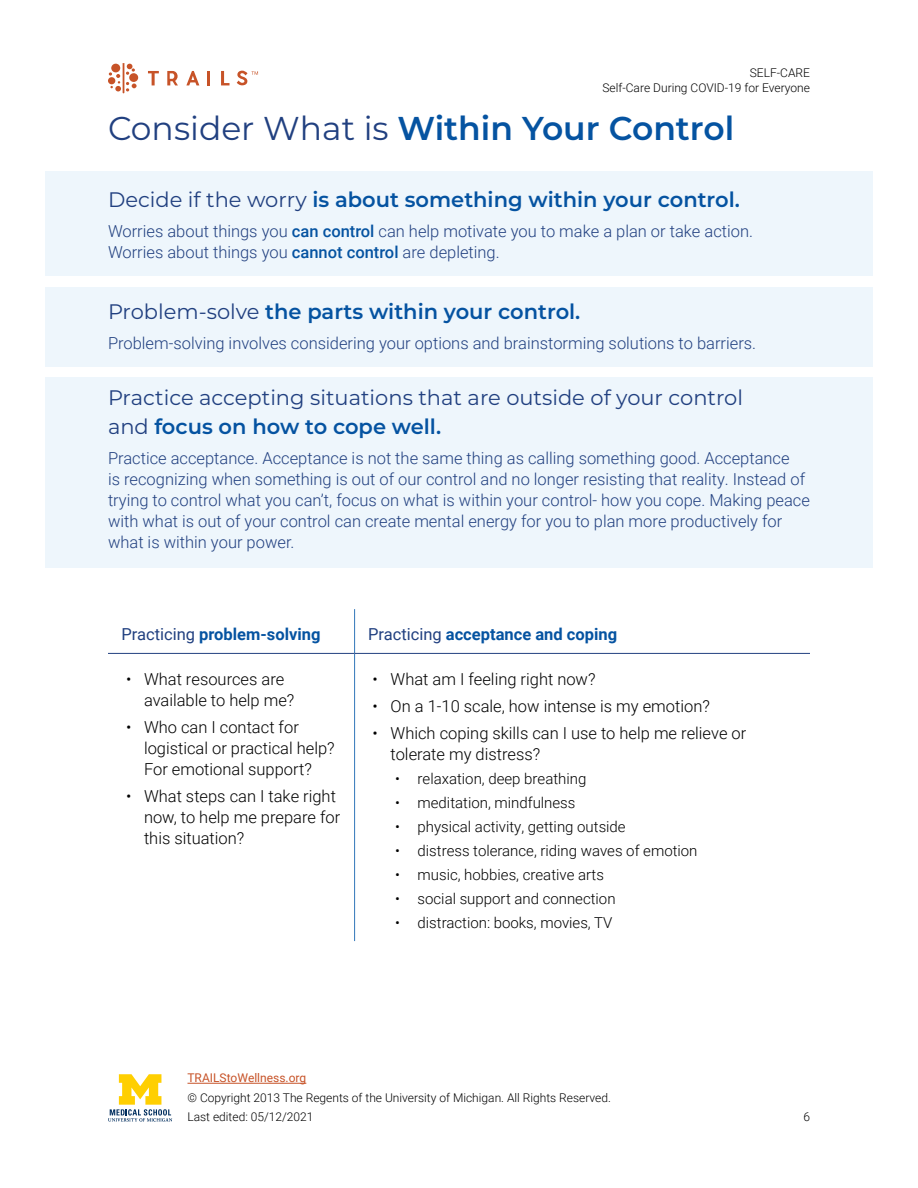
<style>
.page{position:relative;width:918px;height:1188px;background:#fff}
.page>*{position:absolute;margin:0;border:0;box-sizing:border-box;transform-origin:0 0}
.Paragraph_Heading{font:600 33px "Montserrat";color:#0553a1}
.Paragraph_Heading-2{font:600 21px "Montserrat";color:#0553a1}
.Paragraph_Heading-3{font:21px/28.8px "Montserrat";color:#214080}
.t1{font:300 16.5px/21px "Roboto";color:#214080}
.Bulleted_List{font:300 16.5px/21px "Roboto";color:#000}
.Paragraph_Heading-4{font:700 16.5px "Roboto";color:#0553a1}
.t2{font:300 15px "Roboto";color:#000}
.t3{font:300 12px/14.4px "Roboto";color:#000;text-align:right}
.t4{font:12px "Roboto";color:#c75328}
.s1{font-weight:400;color:#214080}
.s2{font-weight:500;color:#0553a1}
.s3{font-weight:600;color:#0553a1}
</style>
<div class="page">
<hr style="left:123px;top:63px;width:1px;height:30px;background:#c75328">
<svg style="left:109px;top:64px;width:28px;height:27px"></svg>
<svg style="left:221px;top:71px;width:9px;height:14px"></svg>
<svg style="left:208px;top:71px;width:2px;height:14px"></svg>
<svg style="left:167px;top:71px;width:11px;height:14px"></svg>
<svg style="left:148px;top:71px;width:11px;height:14px"></svg>
<svg style="left:186px;top:71px;width:13px;height:14px"></svg>
<svg style="left:237px;top:71px;width:21px;height:14px"></svg>
<svg style="left:108px;top:1074px;width:64px;height:48px"></svg>
<div style="left:45px;top:287px;width:828px;height:79px;background:#eef6fc"></div>
<div style="left:45px;top:377px;width:828px;height:191px;background:#eef6fc"></div>
<div style="left:45px;top:172px;width:828px;height:104px;background:#eef6fc"></div>
<hr style="left:354px;top:654px;width:1px;height:287px;background:#3177b9">
<hr style="left:354px;top:609px;width:1px;height:44px;background:#3177b9">
<hr style="left:108px;top:653px;width:247px;height:1px;background:#214080">
<hr style="left:355px;top:653px;width:455px;height:1px;background:#214080">
<hr style="left:188px;top:1083px;width:118px;height:1px;background:#c75328">
<p class="t3" style="left:602px;top:65px;width:209px">SELF-CARE<br>Self-Care During COVID-19 for Everyone</p>
<h3 class="Paragraph_Heading" style="left:108px;top:105px;width:628px"><span class="s1">Consider What is</span> Within Your Control</h3>
<p class="Paragraph_Heading-2" style="left:108px;top:185px;width:633px"><span class="s1">Decide if the worry</span> is about something within your control.</p>
<p class="t1" style="left:108px;top:220px;width:647px">Worries about things you <span class="s2">can control</span> can help motivate you to make a plan or take action.<br>Worries about things you <span class="s2">cannot control</span> are depleting.</p>
<p class="Paragraph_Heading-2" style="left:108px;top:296px;width:474px"><span class="s1">Problem-solve</span> the parts within your control.</p>
<p class="t1" style="left:108px;top:332px;width:650px">Problem-solving involves considering your options and brainstorming solutions to barriers.</p>
<p class="Paragraph_Heading-3" style="left:108px;top:383px;width:637px">Practice accepting situations that are outside of your control and <span class="s3">focus on how to cope well.</span></p>
<p class="t1" style="left:108px;top:447px;width:704px">Practice acceptance. Acceptance is not the same thing as calling something good. Acceptance<br>is recognizing when something is out of our control and no longer resisting that reality. Instead of trying to control what you can’t, focus on what is within your control- how you cope. Making peace with what is out of your control can create mental energy for you to plan more productively for what is within your power.</p>
<h3 class="Paragraph_Heading-4" style="left:122px;top:622px;width:200px"><span class="s1">Practicing</span> problem-solving</h3>
<h3 class="Paragraph_Heading-4" style="left:368px;top:622px;width:251px"><span class="s1">Practicing</span> acceptance and coping</h3>
<p class="Bulleted_List" style="left:144px;top:668px;width:152px;text-indent:-18px">• What resources are available to help me?</p>
<p class="Bulleted_List" style="left:144px;top:716px;width:192px;text-indent:-18px">• Who can I contact for logistical or practical help?<br>For emotional support?</p>
<p class="Bulleted_List" style="left:144px;top:785px;width:198px;text-indent:-18px">• What steps can I take right now, to help me prepare for this situation?</p>
<p class="Bulleted_List" style="left:373px;top:668px;width:224px">• What am I feeling right now?</p>
<p class="Bulleted_List" style="left:373px;top:695px;width:339px">• On a 1-10 scale, how intense is my emotion?</p>
<p class="Bulleted_List" style="left:391px;top:722px;width:357px;text-indent:-18px">• Which coping skills can I use to help me relieve or tolerate my distress?</p>
<p class="t2" style="left:395px;top:768px;width:193px">• relaxation, deep breathing</p>
<p class="t2" style="left:395px;top:792px;width:182px">• meditation, mindfulness</p>
<p class="t2" style="left:395px;top:816px;width:232px">• physical activity, getting outside</p>
<p class="t2" style="left:395px;top:840px;width:304px">• distress tolerance, riding waves of emotion</p>
<p class="t2" style="left:395px;top:864px;width:210px">• music, hobbies, creative arts</p>
<p class="t2" style="left:395px;top:888px;width:222px">• social support and connection</p>
<p class="t2" style="left:395px;top:912px;width:219px">• distraction: books, movies, TV</p>
<p class="t4" style="left:188px;top:1070px;width:120px">TRAILStoWellness.org</p>
<p class="t3" style="left:188px;top:1087px;width:425px;line-height:19.5px;text-align:left">© Copyright 2013 The Regents of the University of Michigan. All Rights Reserved.<br>Last edited: 05/12/2021</p>
<p class="t3" style="left:803px;top:1109px;width:8px">6</p>
</div>
